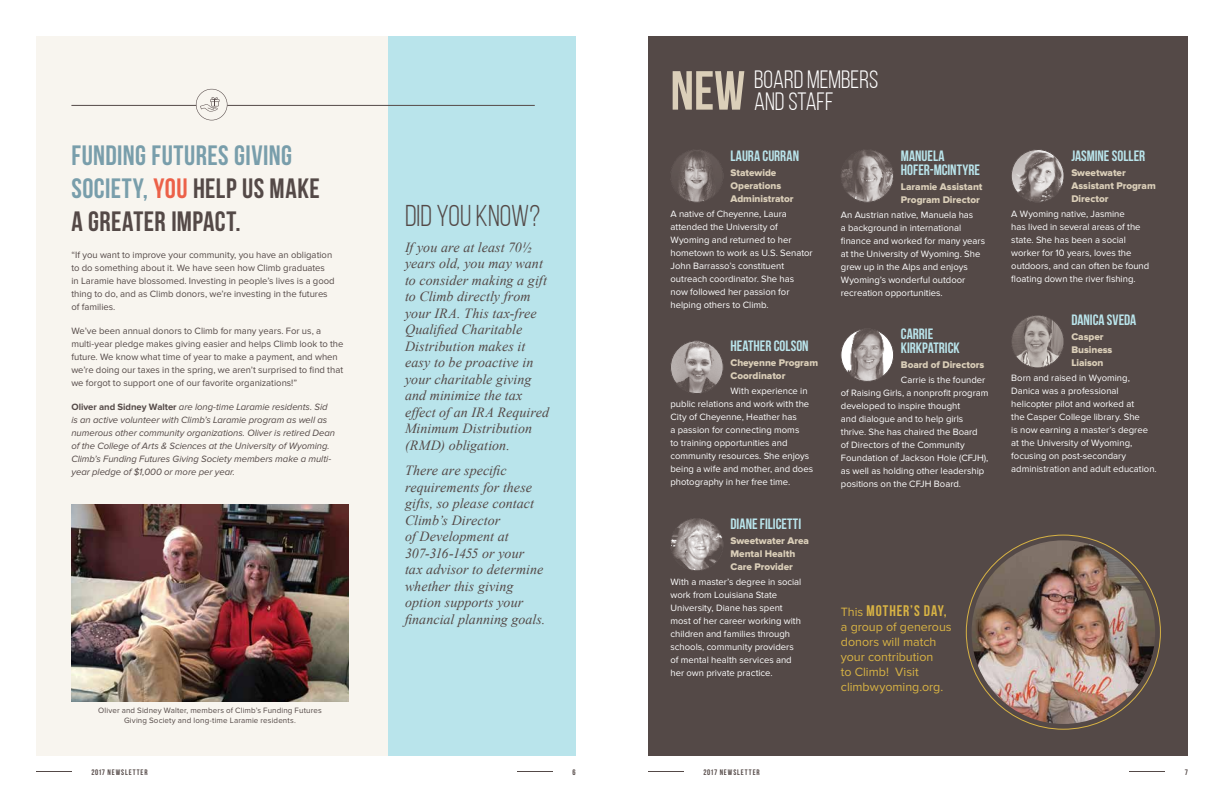
<style>
.page{position:relative;width:1224px;height:792px;background:#fff}
.page>*{position:absolute;margin:0;border:0;box-sizing:border-box;transform-origin:0 0}
.t1{font:30px "Bebas Neue";color:#544947}
.t2{font:700 28px/33px "Bebas Neue";letter-spacing:.015em;color:#799eab}
.t3{font:25px/22px "Bebas Neue";color:#fff}
.t4{font:700 15.4px "Bebas Neue";letter-spacing:.055em;color:#d8b344}
.t5{font:700 15px/14px "Bebas Neue";color:#b9e4eb}
.t6{font:italic 14px/16.5px "Times New Roman";color:#544947}
.t7{font:12.5px/15px "Proxima Nova";color:#d8b344}
.t8{font:10px/13px "Proxima Nova Extrabld";letter-spacing:-.005em;color:#dbcfb9}
.t9{font:9.5px/13px "Proxima Nova";color:#fff}
.t10{font:9.5px/13px "Proxima Nova";color:#544947}
.t11{font:italic 9.5px/13px "Proxima Nova";letter-spacing:-.005em;color:#544947}
.t12{font:8px/10px "Proxima Nova";letter-spacing:.015em;color:#544947;text-align:center}
.t13{font:700 8px "Bebas Neue";letter-spacing:.115em;color:#544947}
.s1{color:#ec6149}
.s2{color:#544947}
.s3{font-weight:700;font-style:normal}
.s4{font-weight:700;font-size:55px;color:#dbcfb9}
.s5{font-family:"Proxima Nova";font-weight:400;font-size:12.5px}
</style>
<div class="page">
<div style="left:648px;top:36px;width:540px;height:720px;background:#544947"></div>
<div style="left:387px;top:36px;width:189px;height:720px;background:#b9e4eb"></div>
<div style="left:36px;top:36px;width:351px;height:720px;background:#f8f5ef"></div>
<hr style="left:36px;top:772px;width:35px;height:1px;background:#544947">
<hr style="left:648px;top:772px;width:36px;height:1px;background:#544947">
<hr style="left:517px;top:772px;width:36px;height:1px;background:#544947">
<hr style="left:1129px;top:772px;width:36px;height:1px;background:#544947">
<img style="left:670px;top:150px;width:53px;height:52px;border-radius:26px">
<div style="left:670px;top:149px;width:53px;height:53px;border:1px solid #544947;border-radius:50%"></div>
<img style="left:841px;top:150px;width:53px;height:52px;border-radius:26px">
<div style="left:841px;top:149px;width:53px;height:53px;border:1px solid #544947;border-radius:50%"></div>
<img style="left:1011px;top:315px;width:53px;height:53px;border-radius:26px">
<div style="left:1011px;top:315px;width:53px;height:53px;border:1px solid #544947;border-radius:50%"></div>
<img style="left:841px;top:329px;width:53px;height:52px;border-radius:26px">
<div style="left:841px;top:329px;width:53px;height:53px;border:1px solid #544947;border-radius:50%"></div>
<img style="left:1011px;top:150px;width:53px;height:52px;border-radius:26px">
<div style="left:1011px;top:149px;width:53px;height:53px;border:1px solid #544947;border-radius:50%"></div>
<img style="left:670px;top:341px;width:53px;height:53px;border-radius:26px">
<div style="left:670px;top:341px;width:53px;height:53px;border:1px solid #544947;border-radius:50%"></div>
<img style="left:670px;top:518px;width:53px;height:53px;border-radius:26px">
<div style="left:670px;top:518px;width:53px;height:53px;border:1px solid #544947;border-radius:50%"></div>
<hr style="left:71px;top:105px;width:125px;height:1px;background:#544947">
<hr style="left:227px;top:105px;width:308px;height:1px;background:#544947">
<svg style="left:196px;top:89px;width:31px;height:31px"></svg>
<img style="left:71px;top:504px;width:277px;height:198px">
<img style="left:972px;top:540px;width:183px;height:184px;border-radius:92px">
<h2 class="t2" style="left:71px;top:140px;width:250px">FUNDING FUTURES GIVING<br>SOCIETY, <span class="s1">YOU</span> <span class="s2">HELP US MAKE<br>A GREATER IMPACT.</span></h2>
<p class="t10" style="left:71px;top:249px;width:265px">“If you want to improve your community, you have an obligation to do something about it. We have seen how Climb graduates<br>in Laramie have blossomed. Investing in people’s lives is a good thing to do, and as Climb donors, we’re investing in the futures of families.</p>
<p class="t10" style="left:71px;top:325px;width:274px">We’ve been annual donors to Climb for many years. For us, a multi-year pledge makes giving easier and helps Climb look to the future. We know what time of year to make a payment, and when we’re doing our taxes in the spring, we aren’t surprised to find that we forgot to support one of our favorite organizations!”</p>
<p class="t11" style="left:71px;top:401px;width:265px"><span class="s3">Oliver and Sidney Walter</span> are long-time Laramie residents. Sid is an active volunteer with Climb’s Laramie program as well as numerous other community organizations. Oliver is retired Dean of the College of Arts &amp; Sciences at the University of Wyoming.<br>Climb’s Funding Futures Giving Society members make a multi&shy;year pledge of $1,000 or more per year.</p>
<p class="t12" style="left:98px;top:706px;width:225px">Oliver and Sidney Walter, members of Climb’s Funding Futures<br>Giving Society and long-time Laramie residents.</p>
<h1 class="t1" style="left:405px;top:198px;width:137px">DID YOU KNOW?</h1>
<p class="t6" style="left:405px;top:240px;width:146px">If you are at least 70½ years old, you may want to consider making a gift to Climb directly from your IRA. This tax-free<br>Qualified Charitable<br>Distribution makes it easy to be proactive in your charitable giving and minimize the tax effect of an IRA Required<br>Minimum Distribution (RMD) obligation.</p>
<h3 class="t6" style="left:405px;top:462px;width:142px">There are specific requirements for these gifts, so please contact<br>Climb’s Director<br>of Development at<br>307-316-1455 or your<br>tax advisor to determine whether this giving option supports your financial planning goals.</h3>
<h3 class="t3" style="left:754px;top:69px;width:126px;text-indent:-84px"><span class="s4">NEW</span> BOARD MEMBERS<br>AND STAFF</h3>
<h3 class="t5" style="left:731px;top:149px;width:70px">LAURA CURRAN</h3>
<p class="t8" style="left:731px;top:167px;width:65px">Statewide<br>Operations<br>Administrator</p>
<p class="t9" style="left:670px;top:208px;width:144px">A native of Cheyenne, Laura attended the University of<br>Wyoming and returned to her hometown to work as U.S. Senator<br>John Barrasso’s constituent outreach coordinator. She has now followed her passion for helping others to Climb.</p>
<h3 class="t5" style="left:731px;top:339px;width:80px">HEATHER COLSON</h3>
<p class="t8" style="left:731px;top:357px;width:89px">Cheyenne Program<br>Coordinator</p>
<p class="t9" style="left:670px;top:385px;width:144px;text-indent:60px">With experience in public relations and work with the<br>City of Cheyenne, Heather has<br>a passion for connecting moms<br>to training opportunities and community resources. She enjoys being a wife and mother, and does photography in her free time.</p>
<h3 class="t5" style="left:731px;top:517px;width:72px">DIANE FILICETTI</h3>
<p class="t8" style="left:731px;top:534px;width:80px">Sweetwater Area<br>Mental Health<br>Care Provider</p>
<p class="t9" style="left:670px;top:576px;width:132px">With a master’s degree in social work from Louisiana State<br>University, Diane has spent most of her career working with children and families through schools, community providers of mental health services and her own private practice.</p>
<h3 class="t5" style="left:901px;top:149px;width:81px">MANUELA<br>HOFER-MCINTYRE</h3>
<p class="t8" style="left:901px;top:181px;width:83px">Laramie Assistant<br>Program Director</p>
<p class="t9" style="left:841px;top:209px;width:146px">An Austrian native, Manuela has<br>a background in international finance and worked for many years at the University of Wyoming. She grew up in the Alps and enjoys<br>Wyoming’s wonderful outdoor recreation opportunities.</p>
<h3 class="t5" style="left:901px;top:327px;width:60px">CARRIE<br>KIRKPATRICK</h3>
<p class="t8" style="left:901px;top:359px;width:85px">Board of Directors</p>
<p class="t9" style="left:841px;top:374px;width:149px;text-indent:60px">Carrie is the founder of Raising Girls, a nonprofit program developed to inspire thought<br>and dialogue and to help girls thrive. She has chaired the Board<br>of Directors of the Community<br>Foundation of Jackson Hole (CFJH), as well as holding other leadership positions on the CFJH Board.</p>
<h3 class="t4" style="left:841px;top:605px;width:107px"><span class="s5">This</span> MOTHER’S DAY,</h3>
<h3 class="t7" style="left:841px;top:620px;width:112px">a group of generous donors will match your contribution<br>to Climb! Visit climbwyoming.org.</h3>
<h3 class="t5" style="left:1071px;top:149px;width:75px">JASMINE SOLLER</h3>
<p class="t8" style="left:1071px;top:167px;width:86px">Sweetwater<br>Assistant Program<br>Director</p>
<p class="t9" style="left:1011px;top:208px;width:140px">A Wyoming native, Jasmine<br>has lived in several areas of the state. She has been a social worker for 10 years, loves the outdoors, and can often be found floating down the river fishing.</p>
<h3 class="t5" style="left:1071px;top:313px;width:67px">DANICA SVEDA</h3>
<p class="t8" style="left:1071px;top:331px;width:43px">Casper<br>Business<br>Liaison</p>
<p class="t9" style="left:1011px;top:372px;width:147px">Born and raised in Wyoming,<br>Danica was a professional helicopter pilot and worked at<br>the Casper College library. She<br>is now earning a master’s degree at the University of Wyoming, focusing on post-secondary administration and adult education.</p>
<p class="t13" style="left:573px;top:769px;width:5px">6</p>
<p class="t13" style="left:1185px;top:769px;width:5px">7</p>
<p class="t13" style="left:91px;top:768px;width:58px">2017 NEWSLETTER</p>
<p class="t13" style="left:704px;top:768px;width:58px">2017 NEWSLETTER</p>
</div>
